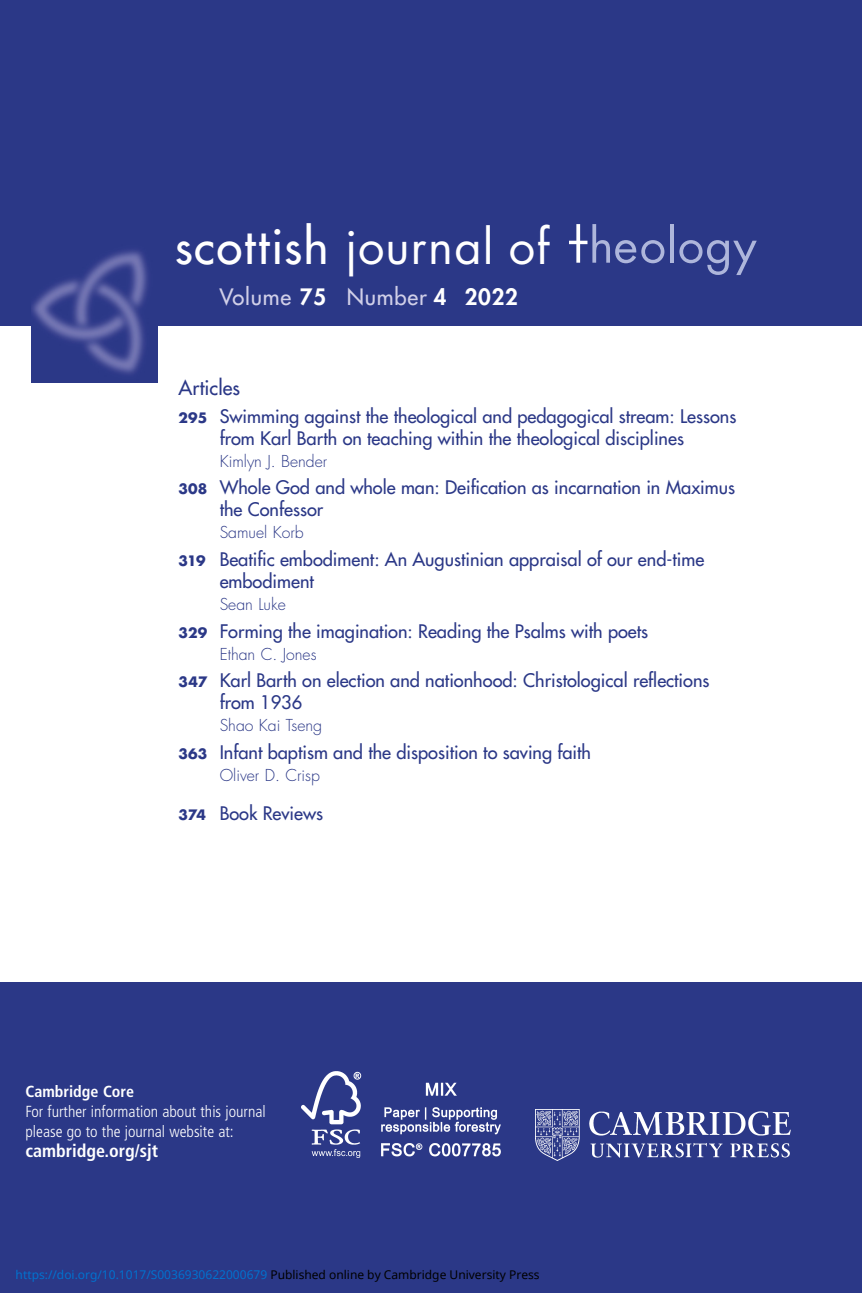
<style>
.page{position:relative;width:862px;height:1293px;background:#2b3887}
.page>*{position:absolute;margin:0;border:0;box-sizing:border-box;transform-origin:0 0}
.t1{font:47px "Futura";letter-spacing:.025em;color:#fff}
.t2{font:22px "Futura";letter-spacing:.035em;color:#d0cfe8}
.t3{font:20px "Futura";color:#2b3887}
.t4{font:18.2px/22px "Futura";color:#2b3887}
.t5{font:700 condensed 18px "Frutiger LT Std";color:#fff}
.t6{font:300 condensed 16px/20px "Frutiger LT Std";color:#fff}
.t7{font:300 16px "Futura";color:#2b3887}
.t8{font:12px "Noto Sans";color:#0172cf}
.s1{font-style:inherit}
.s2{font-weight:800;color:#fff}
.s3{font-weight:700;font-size:14px}
.s4{font-weight:700}
.s5{color:#000}
</style>
<div class="page">
<svg style="left:569px;top:224px;width:95px;height:39px"></svg>
<hr style="left:670px;top:224px;width:4px;height:39px;background:#aeb6db">
<svg style="left:679px;top:240px;width:78px;height:35px"></svg>
<div style="left:0;top:326px;width:862px;height:655px;background:#fff"></div>
<img style="left:31px;top:250px;width:126px;height:132px">
<img style="left:301px;top:1071px;width:199px;height:86px">
<img style="left:536px;top:1109px;width:255px;height:51px">
<p class="t1" style="left:175px;top:225px;width:376px"><span class="s1">scottish</span> journal of</p>
<p class="t2" style="left:219px;top:286px;width:300px">Volume <span class="s2">75</span> Number <span class="s2">4 2022</span></p>
<p class="t3" style="left:179px;top:377px;width:63px">Articles</p>
<p class="t4" style="left:220px;top:406px;width:518px;text-indent:-41px"><span class="s3">295</span> Swimming against the theological and pedagogical stream: Lessons from Karl Barth on teaching within the theological disciplines</p>
<p class="t7" style="left:220px;top:453px;width:109px">Kimlyn J. Bender</p>
<p class="t4" style="left:220px;top:478px;width:517px;text-indent:-41px"><span class="s3">308</span> Whole God and whole man: Deification as incarnation in Maximus the Confessor</p>
<p class="t7" style="left:220px;top:525px;width:85px">Samuel Korb</p>
<p class="t4" style="left:220px;top:549px;width:486px;text-indent:-41px"><span class="s3">319</span> Beatific embodiment: An Augustinian appraisal of our end-time embodiment</p>
<p class="t7" style="left:220px;top:596px;width:68px">Sean Luke</p>
<p class="t4" style="left:179px;top:621px;width:471px"><span class="s3">329</span> Forming the imagination: Reading the Psalms with poets</p>
<p class="t7" style="left:220px;top:646px;width:98px">Ethan C. Jones</p>
<p class="t4" style="left:220px;top:671px;width:491px;text-indent:-41px"><span class="s3">347</span> Karl Barth on election and nationhood: Christological reflections from 1936</p>
<p class="t7" style="left:220px;top:718px;width:104px">Shao Kai Tseng</p>
<p class="t4" style="left:179px;top:742px;width:414px"><span class="s3">363</span> Infant baptism and the disposition to saving faith</p>
<p class="t7" style="left:220px;top:767px;width:102px">Oliver D. Crisp</p>
<p class="t4" style="left:179px;top:803px;width:146px"><span class="s3">374</span> Book Reviews</p>
<p class="t6" style="left:26px;top:1082px;width:242px"><span class="s4">Cambridge Core<br></span>For further information about this journal please go to the journal website at:</p>
<p class="t5" style="left:26px;top:1143px;width:134px">cambridge.org/sjt</p>
<p class="t8" style="left:16px;top:1266px;width:525px">https://doi.org/10.1017/S0036930622000679 <span class="s5">Published online by Cambridge University Press</span></p>
</div>
